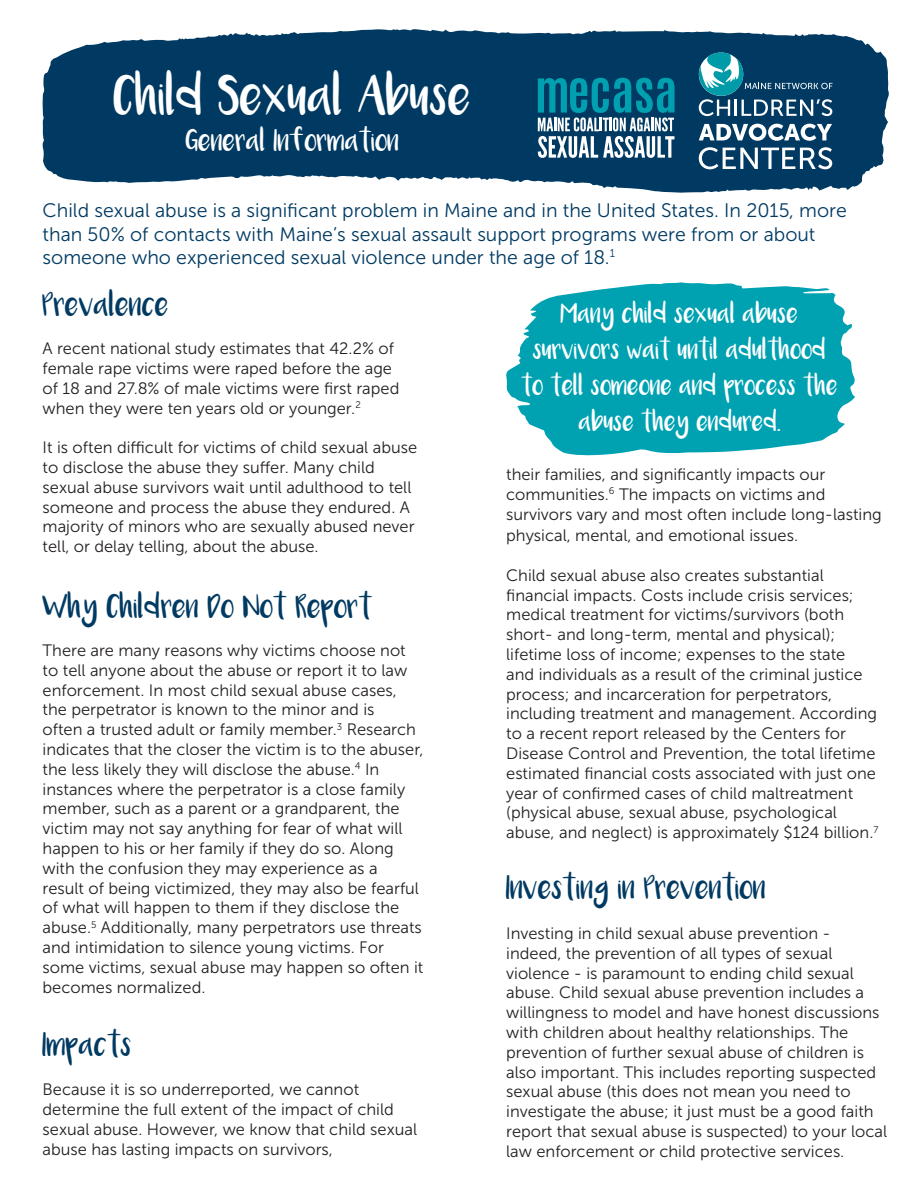
<style>
.page{position:relative;width:918px;height:1188px;background:#fff}
.page>*{position:absolute;margin:0;border:0;box-sizing:border-box;transform-origin:0 0}
.t1{font:30px "Luna";color:#fff}
.t2{font:19.5px/23.4px "Museo Sans 300";color:#003a62}
.t3{font:18px "Luna";color:#003a62}
.t4{font:16.5px/19.8px "Museo Sans 300";color:#231f20}
.t5{font:16.5px "Luna";color:#fff}
.t6{font:15px "Luna";color:#fff}
</style>
<div class="page">
<svg style="left:506px;top:282px;width:349px;height:173px;background:#25afbd"></svg>
<svg style="left:42px;top:29px;width:847px;height:164px;background:#225477"></svg>
<svg style="left:538px;top:78px;width:137px;height:80px"></svg>
<svg style="left:699px;top:52px;width:134px;height:64px;background:#2b6684"></svg>
<svg style="left:699px;top:124px;width:133px;height:17px"></svg>
<svg style="left:699px;top:147px;width:133px;height:22px"></svg>
<p class="t1" style="left:114px;top:88px;width:359px">Child Sexual Abuse</p>
<p class="t5" style="left:186px;top:136px;width:215px">General Information</p>
<p class="t2" style="left:43px;top:199px;width:806px">Child sexual abuse is a significant problem in Maine and in the United States. In 2015, more than 50% of contacts with Maine’s sexual assault support programs were from or about someone who experienced sexual violence under the age of 18.<sup>1</sup></p>
<p class="t3" style="left:43px;top:300px;width:128px">Prevalence</p>
<p class="t4" style="left:43px;top:339px;width:358px">A recent national study estimates that 42.2% of female rape victims were raped before the age of 18 and 27.8% of male victims were first raped when they were ten years old or younger.<sup>2</sup></p>
<p class="t4" style="left:43px;top:438px;width:376px">It is often difficult for victims of child sexual abuse to disclose the abuse they suffer. Many child sexual abuse survivors wait until adulthood to tell someone and process the abuse they endured. A majority of minors who are sexually abused never tell, or delay telling, about the abuse.</p>
<p class="t3" style="left:43px;top:602px;width:331px">Why Children Do Not Report</p>
<p class="t4" style="left:43px;top:641px;width:383px">There are many reasons why victims choose not to tell anyone about the abuse or report it to law enforcement. In most child sexual abuse cases, the perpetrator is known to the minor and is<br>often a trusted adult or family member.<sup>3</sup> Research indicates that the closer the victim is to the abuser, the less likely they will disclose the abuse.<sup>4</sup> In instances where the perpetrator is a close family member, such as a parent or a grandparent, the victim may not say anything for fear of what will happen to his or her family if they do so. Along with the confusion they may experience as a<br>result of being victimized, they may also be fearful of what will happen to them if they disclose the abuse.<sup>5</sup> Additionally, many perpetrators use threats and intimidation to silence young victims. For some victims, sexual abuse may happen so often it becomes normalized.</p>
<p class="t3" style="left:43px;top:1039px;width:91px">Impacts</p>
<p class="t4" style="left:43px;top:1080px;width:376px">Because it is so underreported, we cannot determine the full extent of the impact of child sexual abuse. However, we know that child sexual abuse has lasting impacts on survivors,</p>
<p class="t6" style="left:561px;top:309px;width:239px">Many child sexual abuse</p>
<p class="t6" style="left:533px;top:345px;width:295px">survivors wait until adulthood</p>
<p class="t6" style="left:521px;top:381px;width:318px">to tell someone and process the</p>
<p class="t6" style="left:579px;top:417px;width:203px">abuse they endured.</p>
<p class="t4" style="left:506px;top:465px;width:377px">their families, and significantly impacts our communities.<sup>6</sup> The impacts on victims and survivors vary and most often include long-lasting</p>
<p class="t4" style="left:506px;top:526px;width:293px">physical, mental, and emotional issues.</p>
<p class="t4" style="left:506px;top:565px;width:374px">Child sexual abuse also creates substantial financial impacts. Costs include crisis services; medical treatment for victims/survivors (both short- and long-term, mental and physical); lifetime loss of income; expenses to the state<br>and individuals as a result of the criminal justice process; and incarceration for perpetrators, including treatment and management. According to a recent report released by the Centers for Disease Control and Prevention, the total lifetime estimated financial costs associated with just one year of confirmed cases of child maltreatment (physical abuse, sexual abuse, psychological abuse, and neglect) is approximately $124 billion.<sup>7</sup></p>
<p class="t3" style="left:506px;top:883px;width:261px">Investing in Prevention</p>
<p class="t4" style="left:506px;top:924px;width:382px">Investing in child sexual abuse prevention - indeed, the prevention of all types of sexual violence - is paramount to ending child sexual abuse. Child sexual abuse prevention includes a willingness to model and have honest discussions with children about healthy relationships. The prevention of further sexual abuse of children is also important. This includes reporting suspected sexual abuse (this does not mean you need to investigate the abuse; it just must be a good faith report that sexual abuse is suspected) to your local law enforcement or child protective services.</p>
</div>
